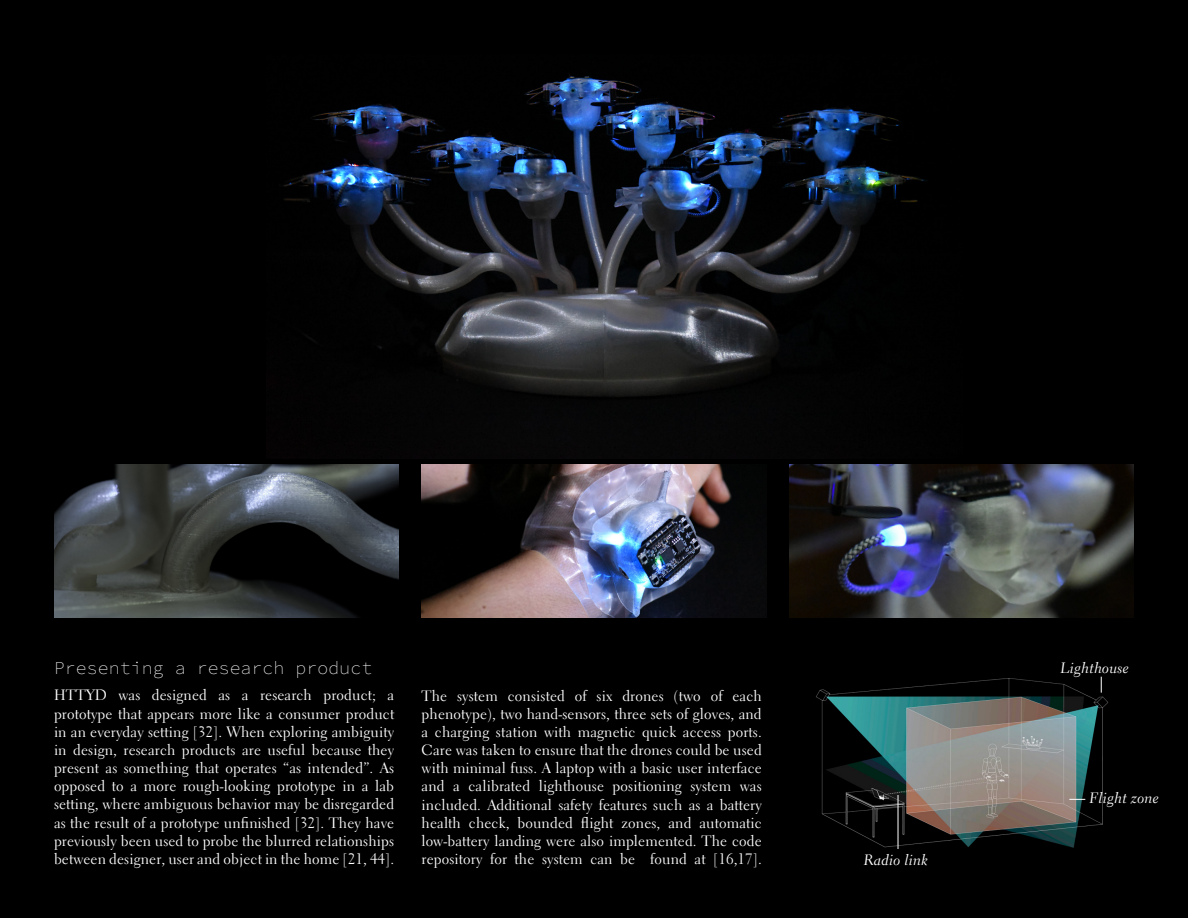
<style>
.page{position:relative;width:1188px;height:918px;background:#000}
.page>*{position:absolute;margin:0;border:0;box-sizing:border-box;transform-origin:0 0}
.t1{font:200 18px "Source Code Pro";letter-spacing:.01em;color:#fff}
.t2{font:15px/18.1px "Electra LT Std";letter-spacing:.01em;color:#fff;text-align:justify}
.t3{font:15px "Electra LT Std Cursive";letter-spacing:.01em;color:#fff}
</style>
<div class="page">
<img style="left:283px;top:74px;width:643px;height:385px">
<img style="left:54px;top:465px;width:344px;height:152px">
<img style="left:422px;top:465px;width:344px;height:152px">
<img style="left:790px;top:465px;width:344px;height:152px">
<img style="left:816px;top:678px;width:292px;height:170px">
<svg style="left:1101px;top:677px;width:1px;height:16px"></svg>
<svg style="left:1069px;top:799px;width:16px;height:1px"></svg>
<hr style="left:898px;top:795px;width:1px;height:54px;background:#fff">
<p class="t1" style="left:54px;top:655px;width:320px">Presenting a research product</p>
<p class="t2" style="left:54px;top:686px;width:342px">HTTYD was designed as a research product; a prototype that appears more like a consumer product in an everyday setting [32]. When exploring ambiguity in design, research products are useful because they present as something that operates “as intended”. As opposed to a more rough-looking prototype in a lab setting, where ambiguous behavior may be disregarded as the result of a prototype unfinished [32]. They have previously been used to probe the blurred relationships between designer, user and object in the home [21, 44].</p>
<p class="t2" style="left:422px;top:687px;width:342px">The system consisted of six drones (two of each phenotype), two hand-sensors, three sets of gloves, and a charging station with magnetic quick access ports.<br>Care was taken to ensure that the drones could be used with minimal fuss. A laptop with a basic user interface and a calibrated lighthouse positioning system was included. Additional safety features such as a battery health check, bounded flight zones, and automatic low-battery landing were also implemented. The code repository for the system can be found at [16,17].</p>
<p class="t3" style="left:864px;top:851px;width:65px">Radio link</p>
<p class="t3" style="left:1061px;top:659px;width:70px">Lighthouse</p>
<p class="t3" style="left:1089px;top:788px;width:71px">Flight zone</p>
</div>
